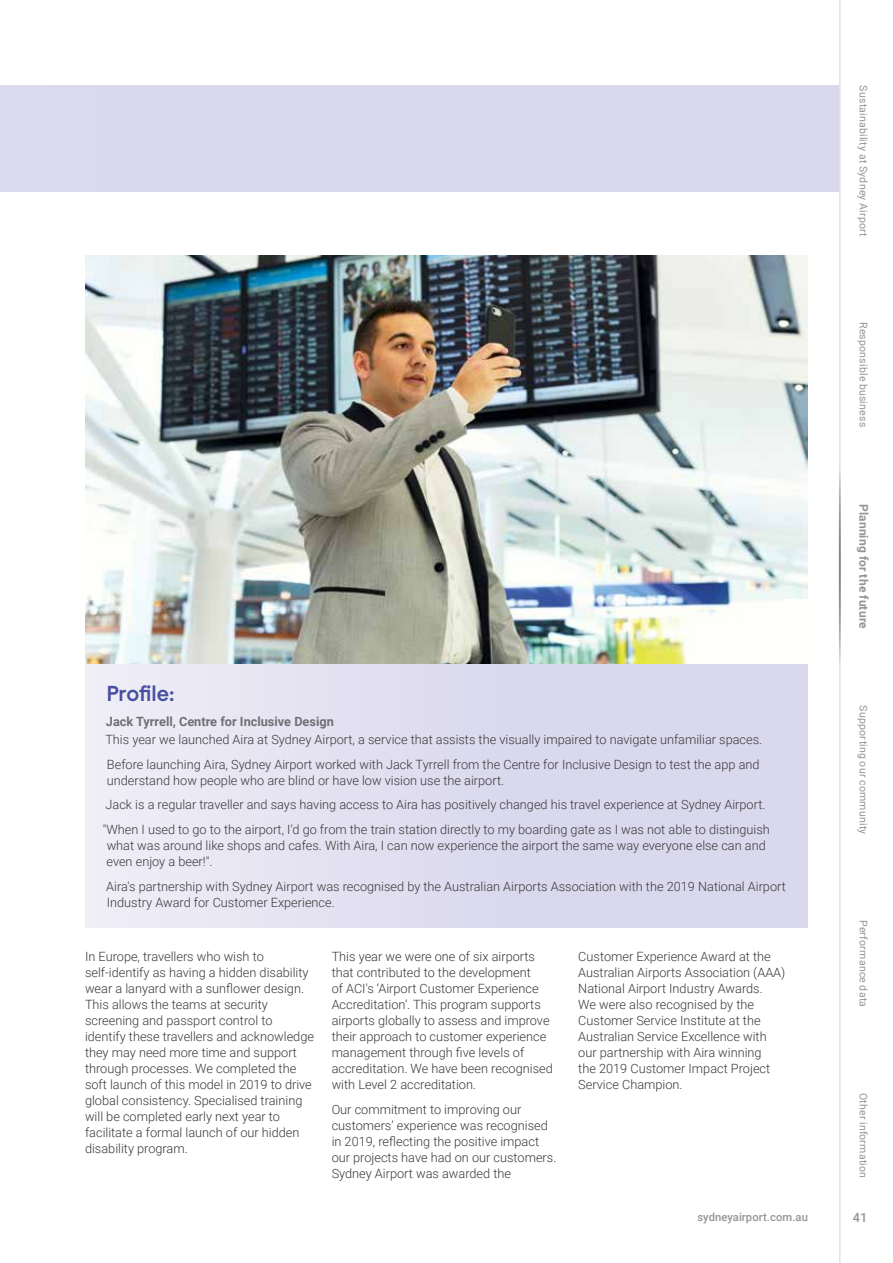
<style>
.page{position:relative;width:893px;height:1263px;background:#fff}
.page>*{position:absolute;margin:0;border:0;box-sizing:border-box;transform-origin:0 0}
.t1{font:700 21px "Regola Pro";letter-spacing:-.01em;color:#484fa1}
.t2{font:300 12.75px/16px "Roboto";color:#383839}
.t3{font:700 12.75px "Roboto";color:#6f7073}
.t4{font:500 12.75px "Roboto";color:#939598}
.t5{font:700 12px "Roboto";letter-spacing:.015em;color:#939598}
.t6{font:500 11.25px "Roboto";letter-spacing:.005em;color:#939598}
.t7{font:10.5px "Roboto";letter-spacing:.02em;color:#939598}
</style>
<div class="page">
<div style="left:0;top:85px;width:839px;height:106px;background:#dad8ed"></div>
<div style="left:85px;top:663px;width:723px;height:265px;background:linear-gradient(to right,#ecebf5,#d5d2ea)"></div>
<img style="left:85px;top:255px;width:723px;height:408px">
<hr style="left:839px;top:0;width:2px;height:1263px;background:#e1e2e3">
<hr style="left:839px;top:468px;width:2px;height:196px;background:#808285">
<p class="t7" style="left:871px;top:85px;width:153px;rotate:90deg">Sustainability at Sydney Airport</p>
<p class="t7" style="left:871px;top:322px;width:107px;rotate:90deg">Responsible business</p>
<h1 class="t1" style="left:107px;top:679px;width:69px">Profile:</h1>
<p class="t3" style="left:106px;top:712px;width:229px">Jack Tyrrell, Centre for Inclusive Design</p>
<p class="t2" style="left:105px;top:727px;width:658px;line-height:24.6px">This year we launched Aira at Sydney Airport, a service that assists the visually impaired to navigate unfamiliar spaces.<br>Before launching Aira, Sydney Airport worked with Jack Tyrrell from the Centre for Inclusive Design to test the app and</p>
<p class="t2" style="left:103px;top:767px;width:669px;line-height:24.6px;text-indent:4px">understand how people who are blind or have low vision use the airport.<br>Jack is a regular traveller and says having access to Aira has positively changed his travel experience at Sydney Airport. "When I used to go to the airport, I'd go from the train station directly to my boarding gate as I was not able to distinguish</p>
<p class="t2" style="left:106px;top:837px;width:661px">what was around like shops and cafes. With Aira, I can now experience the airport the same way everyone else can and even enjoy a beer!".</p>
<p class="t2" style="left:106px;top:877px;width:681px">Aira's partnership with Sydney Airport was recognised by the Australian Airports Association with the 2019 National Airport<br>Industry Award for Customer Experience.</p>
<p class="t2" style="left:85px;top:947px;width:230px">In Europe, travellers who wish to self‑identify as having a hidden disability wear a lanyard with a sunflower design.<br>This allows the teams at security screening and passport control to identify these travellers and acknowledge they may need more time and support through processes. We completed the soft launch of this model in 2019 to drive global consistency. Specialised training will be completed early next year to facilitate a formal launch of our hidden disability program.</p>
<p class="t2" style="left:332px;top:947px;width:223px">This year we were one of six airports that contributed to the development<br>of ACI's ‘Airport Customer Experience Accreditation’. This program supports airports globally to assess and improve their approach to customer experience management through five levels of accreditation. We have been recognised with Level 2 accreditation.</p>
<p class="t2" style="left:332px;top:1100px;width:226px">Our commitment to improving our customers’ experience was recognised in 2019, reflecting the positive impact our projects have had on our customers.<br>Sydney Airport was awarded the</p>
<p class="t2" style="left:578px;top:947px;width:209px">Customer Experience Award at the<br>Australian Airports Association (AAA)<br>National Airport Industry Awards.<br>We were also recognised by the<br>Customer Service Institute at the<br>Australian Service Excellence with our partnership with Aira winning<br>the 2019 Customer Impact Project<br>Service Champion.</p>
<p class="t5" style="left:872px;top:504px;width:126px;rotate:90deg">Planning for the future</p>
<p class="t7" style="left:871px;top:705px;width:130px;rotate:90deg">Supporting our community</p>
<p class="t7" style="left:871px;top:920px;width:89px;rotate:90deg">Performance data</p>
<p class="t7" style="left:871px;top:1092px;width:87px;rotate:90deg">Other information</p>
<p class="t6" style="left:697px;top:1209px;width:112px">sydneyairport.com.au</p>
<p class="t4" style="left:853px;top:1208px;width:16px">41</p>
</div>
